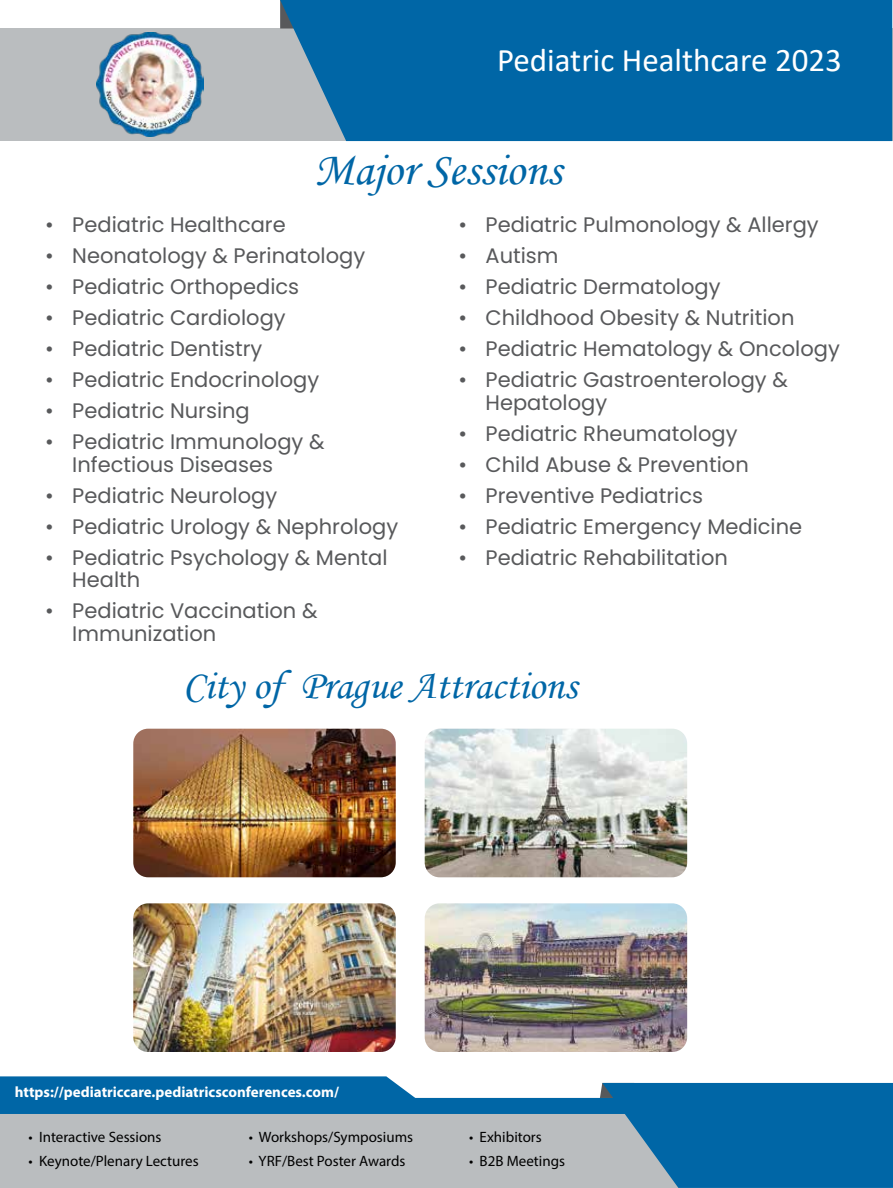
<style>
.page{position:relative;width:893px;height:1188px;background:#fff}
.page>*{position:absolute;margin:0;border:0;box-sizing:border-box;transform-origin:0 0}
.t1{font:47.1px "Monotype Corsiva";color:#0066a6}
.t2{font:41.1px "Monotype Corsiva";color:#0066a6}
.t3{font:33px "Calibri";color:#fff}
.t4{font:21px/22.5px "Poppins";color:#58595b}
.t5{font:15px "Myriad Pro";color:#000}
.t6{font:700 15px "Myriad Pro";color:#fff}
</style>
<div class="page">
<div style="left:0;top:1113px;width:598px;height:74px;background:#babdbf"></div>
<div style="left:0;top:28px;width:892px;height:113px;background:#babdbf"></div>
<div style="left:280px;top:0;width:612px;height:141px;background:#0066a6"></div>
<div style="left:0;top:1097px;width:760px;height:16px;background:#0066a6"></div>
<svg style="left:598px;top:1082px;width:295px;height:105px;background:#1a72a9"></svg>
<svg style="left:0;top:1076px;width:420px;height:22px;background:#0f6fab"></svg>
<img style="left:97px;top:32px;width:106px;height:105px">
<img style="left:133px;top:728px;width:263px;height:149px">
<img style="left:133px;top:903px;width:263px;height:148px">
<img style="left:425px;top:728px;width:262px;height:149px">
<img style="left:425px;top:903px;width:262px;height:148px">
<h3 class="t3" style="left:497px;top:37px;width:346px">Pediatric Healthcare 2023</h3>
<h1 class="t1" style="left:314px;top:141px;width:249px">Major Sessions</h1>
<p class="t4" style="left:45px;top:214px;width:242px">• Pediatric Healthcare</p>
<p class="t4" style="left:45px;top:245px;width:321px">• Neonatology &amp; Perinatology</p>
<p class="t4" style="left:45px;top:276px;width:255px">• Pediatric Orthopedics</p>
<p class="t4" style="left:45px;top:307px;width:242px">• Pediatric Cardiology</p>
<p class="t4" style="left:45px;top:338px;width:219px">• Pediatric Dentistry</p>
<p class="t4" style="left:45px;top:369px;width:275px">• Pediatric Endocrinology</p>
<p class="t4" style="left:45px;top:400px;width:206px">• Pediatric Nursing</p>
<p class="t4" style="left:72px;top:431px;width:254px;text-indent:-27px">• Pediatric Immunology &amp;<br>Infectious Diseases</p>
<p class="t4" style="left:45px;top:484px;width:233px">• Pediatric Neurology</p>
<p class="t4" style="left:45px;top:515px;width:354px">• Pediatric Urology &amp; Nephrology</p>
<p class="t4" style="left:72px;top:546px;width:317px;text-indent:-27px">• Pediatric Psychology &amp; Mental<br>Health</p>
<p class="t4" style="left:72px;top:600px;width:247px;text-indent:-27px">• Pediatric Vaccination &amp;<br>Immunization</p>
<p class="t4" style="left:458px;top:214px;width:362px">• Pediatric Pulmonology &amp; Allergy</p>
<p class="t4" style="left:458px;top:244px;width:102px">• Autism</p>
<p class="t4" style="left:458px;top:275px;width:263px">• Pediatric Dermatology</p>
<p class="t4" style="left:458px;top:306px;width:337px">• Childhood Obesity &amp; Nutrition</p>
<p class="t4" style="left:458px;top:337px;width:383px">• Pediatric Hematology &amp; Oncology</p>
<p class="t4" style="left:485px;top:368px;width:304px;text-indent:-27px">• Pediatric Gastroenterology &amp;<br>Hepatology</p>
<p class="t4" style="left:458px;top:422px;width:280px">• Pediatric Rheumatology</p>
<p class="t4" style="left:458px;top:453px;width:292px">• Child Abuse &amp; Prevention</p>
<p class="t4" style="left:458px;top:484px;width:246px">• Preventive Pediatrics</p>
<p class="t4" style="left:458px;top:515px;width:345px">• Pediatric Emergency Medicine</p>
<p class="t4" style="left:458px;top:546px;width:271px">• Pediatric Rehabilitation</p>
<h2 class="t2" style="left:183px;top:660px;width:395px">City of Prague Attractions</h2>
<p class="t6" style="left:15px;top:1082px;width:326px">https://pediatriccare.pediatricsconferences.com/</p>
<p class="t5" style="left:28px;top:1127px;width:135px">• Interactive Sessions</p>
<p class="t5" style="left:28px;top:1151px;width:172px">• Keynote/Plenary Lectures</p>
<p class="t5" style="left:249px;top:1127px;width:166px">• Workshops/Symposiums</p>
<p class="t5" style="left:249px;top:1151px;width:158px">• YRF/Best Poster Awards</p>
<p class="t5" style="left:469px;top:1127px;width:74px">• Exhibitors</p>
<p class="t5" style="left:469px;top:1151px;width:98px">• B2B Meetings</p>
</div>
